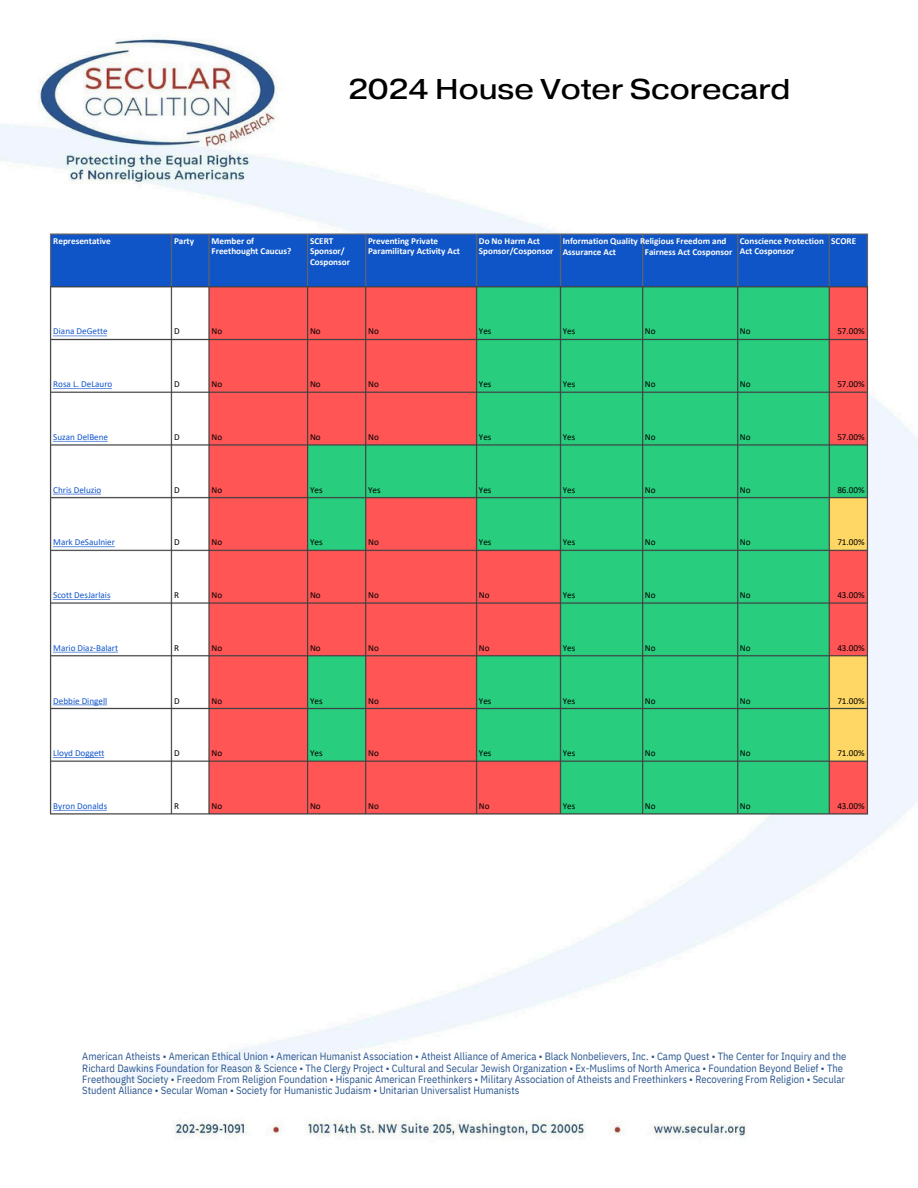
<style>
.page{position:relative;width:918px;height:1188px;background:#fff}
.page>*{position:absolute;margin:0;border:0;box-sizing:border-box;transform-origin:0 0}
.t1{font:28.5px "Pragmatica Ext";color:#000}
.t2{font:10.5px/11.4px "IBM Plex Sans Cond";color:#2b568f}
.t3{font:700 9.15px/10.8px "Calibri";color:#fff}
.t4{font:9.15px "Calibri";color:#000}
.t5{font:9.15px "Calibri";color:#15c}
</style>
<div class="page">
<img style="left:0;top:39px;width:918px;height:1097px">
<img style="left:42px;top:225px;width:833px;height:597px">
<h1 class="t1" style="left:348px;top:70px;width:444px">2024 House Voter Scorecard</h1>
<h4 class="t3" style="left:53px;top:236px;width:59px">Representative</h4>
<p class="t3" style="left:174px;top:236px;width:22px">Party</p>
<p class="t3" style="left:212px;top:236px;width:81px">Member of<br>Freethought Caucus?</p>
<p class="t3" style="left:310px;top:236px;width:41px">SCERT<br>Sponsor/<br>Cosponsor</p>
<p class="t3" style="left:368px;top:236px;width:93px">Preventing Private<br>Paramilitary Activity Act</p>
<p class="t3" style="left:479px;top:236px;width:76px">Do No Harm Act<br>Sponsor/Cosponsor</p>
<p class="t3" style="left:563px;top:236px;width:165px">Information Quality Religious Freedom and</p>
<p class="t3" style="left:563px;top:247px;width:55px">Assurance Act</p>
<p class="t3" style="left:645px;top:247px;width:89px">Fairness Act Cosponsor</p>
<p class="t3" style="left:740px;top:236px;width:86px">Conscience Protection<br>Act Cosponsor</p>
<p class="t3" style="left:831px;top:236px;width:26px">SCORE</p>
<h4 class="t5" style="left:53px;top:327px;width:56px">Diana DeGette</h4>
<p class="t4" style="left:174px;top:327px;width:7px">D</p>
<p class="t4" style="left:212px;top:327px;width:12px">No</p>
<p class="t4" style="left:310px;top:327px;width:12px">No</p>
<p class="t4" style="left:368px;top:327px;width:12px">No</p>
<p class="t4" style="left:479px;top:327px;width:14px">Yes</p>
<p class="t4" style="left:563px;top:327px;width:14px">Yes</p>
<p class="t4" style="left:645px;top:327px;width:12px">No</p>
<p class="t4" style="left:740px;top:327px;width:12px">No</p>
<p class="t4" style="left:837px;top:327px;width:29px">57.00%</p>
<h4 class="t5" style="left:53px;top:380px;width:61px">Rosa L. DeLauro</h4>
<p class="t4" style="left:174px;top:380px;width:7px">D</p>
<p class="t4" style="left:212px;top:380px;width:12px">No</p>
<p class="t4" style="left:310px;top:380px;width:12px">No</p>
<p class="t4" style="left:368px;top:380px;width:12px">No</p>
<p class="t4" style="left:479px;top:380px;width:14px">Yes</p>
<p class="t4" style="left:563px;top:380px;width:14px">Yes</p>
<p class="t4" style="left:645px;top:380px;width:12px">No</p>
<p class="t4" style="left:740px;top:380px;width:12px">No</p>
<p class="t4" style="left:837px;top:380px;width:29px">57.00%</p>
<h4 class="t5" style="left:53px;top:433px;width:56px">Suzan DelBene</h4>
<p class="t4" style="left:174px;top:433px;width:7px">D</p>
<p class="t4" style="left:212px;top:433px;width:12px">No</p>
<p class="t4" style="left:310px;top:433px;width:12px">No</p>
<p class="t4" style="left:368px;top:433px;width:12px">No</p>
<p class="t4" style="left:479px;top:433px;width:14px">Yes</p>
<p class="t4" style="left:563px;top:433px;width:14px">Yes</p>
<p class="t4" style="left:645px;top:433px;width:12px">No</p>
<p class="t4" style="left:740px;top:433px;width:12px">No</p>
<p class="t4" style="left:837px;top:433px;width:29px">57.00%</p>
<h4 class="t5" style="left:53px;top:486px;width:50px">Chris Deluzio</h4>
<p class="t4" style="left:174px;top:486px;width:7px">D</p>
<p class="t4" style="left:212px;top:486px;width:12px">No</p>
<p class="t4" style="left:310px;top:486px;width:14px">Yes</p>
<p class="t4" style="left:368px;top:486px;width:14px">Yes</p>
<p class="t4" style="left:479px;top:486px;width:14px">Yes</p>
<p class="t4" style="left:563px;top:486px;width:14px">Yes</p>
<p class="t4" style="left:645px;top:486px;width:12px">No</p>
<p class="t4" style="left:740px;top:486px;width:12px">No</p>
<p class="t4" style="left:837px;top:486px;width:29px">86.00%</p>
<p class="t5" style="left:53px;top:538px;width:63px">Mark DeSaulnier</p>
<p class="t4" style="left:174px;top:538px;width:7px">D</p>
<p class="t4" style="left:212px;top:538px;width:12px">No</p>
<p class="t4" style="left:310px;top:538px;width:14px">Yes</p>
<p class="t4" style="left:368px;top:538px;width:12px">No</p>
<p class="t4" style="left:479px;top:538px;width:14px">Yes</p>
<p class="t4" style="left:563px;top:538px;width:14px">Yes</p>
<p class="t4" style="left:645px;top:538px;width:12px">No</p>
<p class="t4" style="left:740px;top:538px;width:12px">No</p>
<p class="t4" style="left:837px;top:538px;width:29px">71.00%</p>
<h3 class="t5" style="left:53px;top:591px;width:59px">Scott DesJarlais</h3>
<p class="t4" style="left:174px;top:591px;width:6px">R</p>
<p class="t4" style="left:212px;top:591px;width:12px">No</p>
<p class="t4" style="left:310px;top:591px;width:12px">No</p>
<p class="t4" style="left:368px;top:591px;width:12px">No</p>
<p class="t4" style="left:479px;top:591px;width:12px">No</p>
<p class="t4" style="left:563px;top:591px;width:14px">Yes</p>
<p class="t4" style="left:645px;top:591px;width:12px">No</p>
<p class="t4" style="left:740px;top:591px;width:12px">No</p>
<p class="t4" style="left:837px;top:591px;width:29px">43.00%</p>
<p class="t5" style="left:53px;top:644px;width:66px">Mario Diaz-Balart</p>
<p class="t4" style="left:174px;top:644px;width:6px">R</p>
<p class="t4" style="left:212px;top:644px;width:12px">No</p>
<p class="t4" style="left:310px;top:644px;width:12px">No</p>
<p class="t4" style="left:368px;top:644px;width:12px">No</p>
<p class="t4" style="left:479px;top:644px;width:12px">No</p>
<p class="t4" style="left:563px;top:644px;width:14px">Yes</p>
<p class="t4" style="left:645px;top:644px;width:12px">No</p>
<p class="t4" style="left:740px;top:644px;width:12px">No</p>
<p class="t4" style="left:837px;top:644px;width:29px">43.00%</p>
<h4 class="t5" style="left:53px;top:697px;width:55px">Debbie Dingell</h4>
<p class="t4" style="left:174px;top:697px;width:7px">D</p>
<p class="t4" style="left:212px;top:697px;width:12px">No</p>
<p class="t4" style="left:310px;top:697px;width:14px">Yes</p>
<p class="t4" style="left:368px;top:697px;width:12px">No</p>
<p class="t4" style="left:479px;top:697px;width:14px">Yes</p>
<p class="t4" style="left:563px;top:697px;width:14px">Yes</p>
<p class="t4" style="left:645px;top:697px;width:12px">No</p>
<p class="t4" style="left:740px;top:697px;width:12px">No</p>
<p class="t4" style="left:837px;top:697px;width:29px">71.00%</p>
<h4 class="t5" style="left:53px;top:750px;width:53px">Lloyd Doggett</h4>
<p class="t4" style="left:174px;top:750px;width:7px">D</p>
<p class="t4" style="left:212px;top:750px;width:12px">No</p>
<p class="t4" style="left:310px;top:750px;width:14px">Yes</p>
<p class="t4" style="left:368px;top:750px;width:12px">No</p>
<p class="t4" style="left:479px;top:750px;width:14px">Yes</p>
<p class="t4" style="left:563px;top:750px;width:14px">Yes</p>
<p class="t4" style="left:645px;top:750px;width:12px">No</p>
<p class="t4" style="left:740px;top:750px;width:12px">No</p>
<h2 class="t4" style="left:837px;top:750px;width:29px">71.00%</h2>
<h4 class="t5" style="left:53px;top:802px;width:55px">Byron Donalds</h4>
<p class="t4" style="left:174px;top:802px;width:6px">R</p>
<p class="t4" style="left:212px;top:802px;width:12px">No</p>
<p class="t4" style="left:310px;top:802px;width:12px">No</p>
<p class="t4" style="left:368px;top:802px;width:12px">No</p>
<p class="t4" style="left:479px;top:802px;width:12px">No</p>
<p class="t4" style="left:563px;top:802px;width:14px">Yes</p>
<p class="t4" style="left:645px;top:802px;width:12px">No</p>
<p class="t4" style="left:740px;top:802px;width:12px">No</p>
<p class="t4" style="left:837px;top:802px;width:29px">43.00%</p>
<p class="t2" style="left:82px;top:1051px;width:766px">American Atheists • American Ethical Union • American Humanist Association • Atheist Alliance of America • Black Nonbelievers, Inc. • Camp Quest • The Center for Inquiry and the<br>Richard Dawkins Foundation for Reason &amp; Science • The Clergy Project • Cultural and Secular Jewish Organization • Ex-Muslims of North America • Foundation Beyond Belief • The<br>Freethought Society • Freedom From Religion Foundation • Hispanic American Freethinkers • Military Association of Atheists and Freethinkers • Recovering From Religion • Secular</p>
<h4 class="t2" style="left:82px;top:1085px;width:439px">Student Alliance • Secular Woman • Society for Humanistic Judaism • Unitarian Universalist Humanists</h4>
</div>
